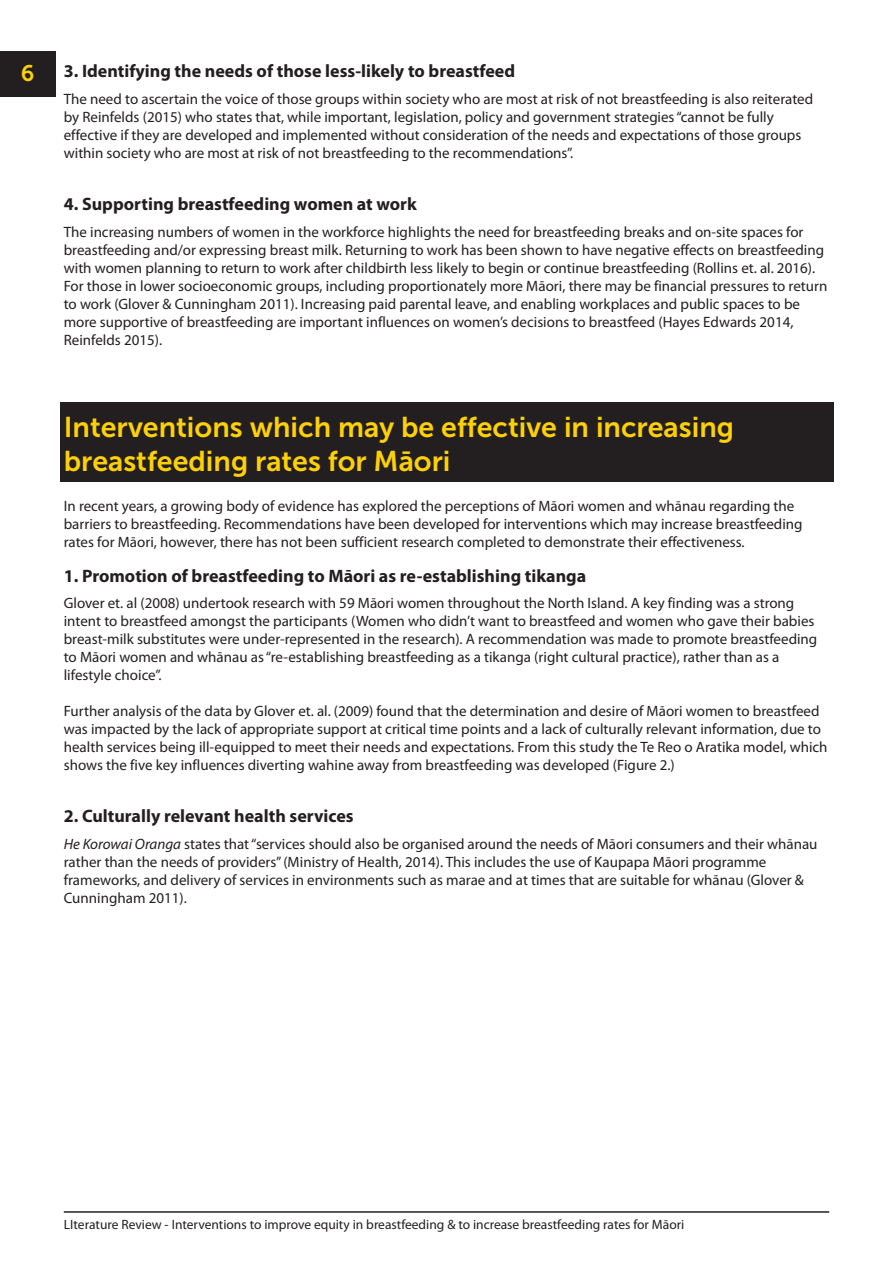
<style>
.page{position:relative;width:893px;height:1263px;background:#fff}
.page>*{position:absolute;margin:0;border:0;box-sizing:border-box;transform-origin:0 0}
.t1{font:28.5px/34.2px "Museo Sans 700";color:#fed006}
.t2{font:22.5px "Museo Sans 700";color:#fed006}
.t3{font:700 18px "Myriad Pro";color:#231f20}
.t4{font:15px/18px "Myriad Pro";color:#231f20}
.t5{font:13.5px "Myriad Pro";color:#231f20}
.s1{font-style:italic}
</style>
<div class="page">
<div style="left:0;top:51px;width:55px;height:46px;background:#231f20"></div>
<hr style="left:64px;top:1211px;width:765px;height:2px;background:#231f20">
<div style="left:60px;top:402px;width:773px;height:80px;background:#231f20"></div>
<h2 class="t2" style="left:21px;top:60px;width:15px">6</h2>
<p class="t3" style="left:64px;top:59px;width:453px">3. Identifying the needs of those less-likely to breastfeed</p>
<p class="t4" style="left:64px;top:90px;width:751px">The need to ascertain the voice of those groups within society who are most at risk of not breastfeeding is also reiterated by Reinfelds (2015) who states that, while important, legislation, policy and government strategies “cannot be fully effective if they are developed and implemented without consideration of the needs and expectations of those groups within society who are most at risk of not breastfeeding to the recommendations”.</p>
<p class="t3" style="left:64px;top:192px;width:355px">4. Supporting breastfeeding women at work</p>
<p class="t4" style="left:64px;top:222px;width:765px">The increasing numbers of women in the workforce highlights the need for breastfeeding breaks and on-site spaces for breastfeeding and/or expressing breast milk. Returning to work has been shown to have negative effects on breastfeeding with women planning to return to work after childbirth less likely to begin or continue breastfeeding (Rollins et. al. 2016).<br>For those in lower socioeconomic groups, including proportionately more Māori, there may be financial pressures to return to work (Glover &amp; Cunningham 2011). Increasing paid parental leave, and enabling workplaces and public spaces to be more supportive of breastfeeding are important influences on women’s decisions to breastfeed (Hayes Edwards 2014, Reinfelds 2015).</p>
<h1 class="t1" style="left:64px;top:409px;width:672px">Interventions which may be effective in increasing breastfeeding rates for Māori</h1>
<p class="t4" style="left:64px;top:497px;width:740px">In recent years, a growing body of evidence has explored the perceptions of Māori women and whānau regarding the barriers to breastfeeding. Recommendations have been developed for interventions which may increase breastfeeding rates for Māori, however, there has not been sufficient research completed to demonstrate their effectiveness.</p>
<p class="t3" style="left:64px;top:564px;width:524px">1. Promotion of breastfeeding to Māori as re-establishing tikanga</p>
<p class="t4" style="left:64px;top:594px;width:755px">Glover et. al (2008) undertook research with 59 Māori women throughout the North Island. A key finding was a strong intent to breastfeed amongst the participants (Women who didn’t want to breastfeed and women who gave their babies breast-milk substitutes were under-represented in the research). A recommendation was made to promote breastfeeding to Māori women and whānau as “re-establishing breastfeeding as a tikanga (right cultural practice), rather than as a lifestyle choice”.</p>
<p class="t4" style="left:64px;top:702px;width:765px">Further analysis of the data by Glover et. al. (2009) found that the determination and desire of Māori women to breastfeed was impacted by the lack of appropriate support at critical time points and a lack of culturally relevant information, due to health services being ill-equipped to meet their needs and expectations. From this study the Te Reo o Aratika model, which shows the five key influences diverting wahine away from breastfeeding was developed (Figure 2.)</p>
<p class="t3" style="left:64px;top:805px;width:291px">2. Culturally relevant health services</p>
<p class="t4" style="left:64px;top:835px;width:755px"><span class="s1">He Korowai Oranga</span> states that “services should also be organised around the needs of Māori consumers and their whānau rather than the needs of providers” (Ministry of Health, 2014). This includes the use of Kaupapa Māori programme frameworks, and delivery of services in environments such as marae and at times that are suitable for whānau (Glover &amp; Cunningham 2011).</p>
<p class="t5" style="left:64px;top:1216px;width:622px">LIterature Review - Interventions to improve equity in breastfeeding &amp; to increase breastfeeding rates for Māori</p>
</div>
